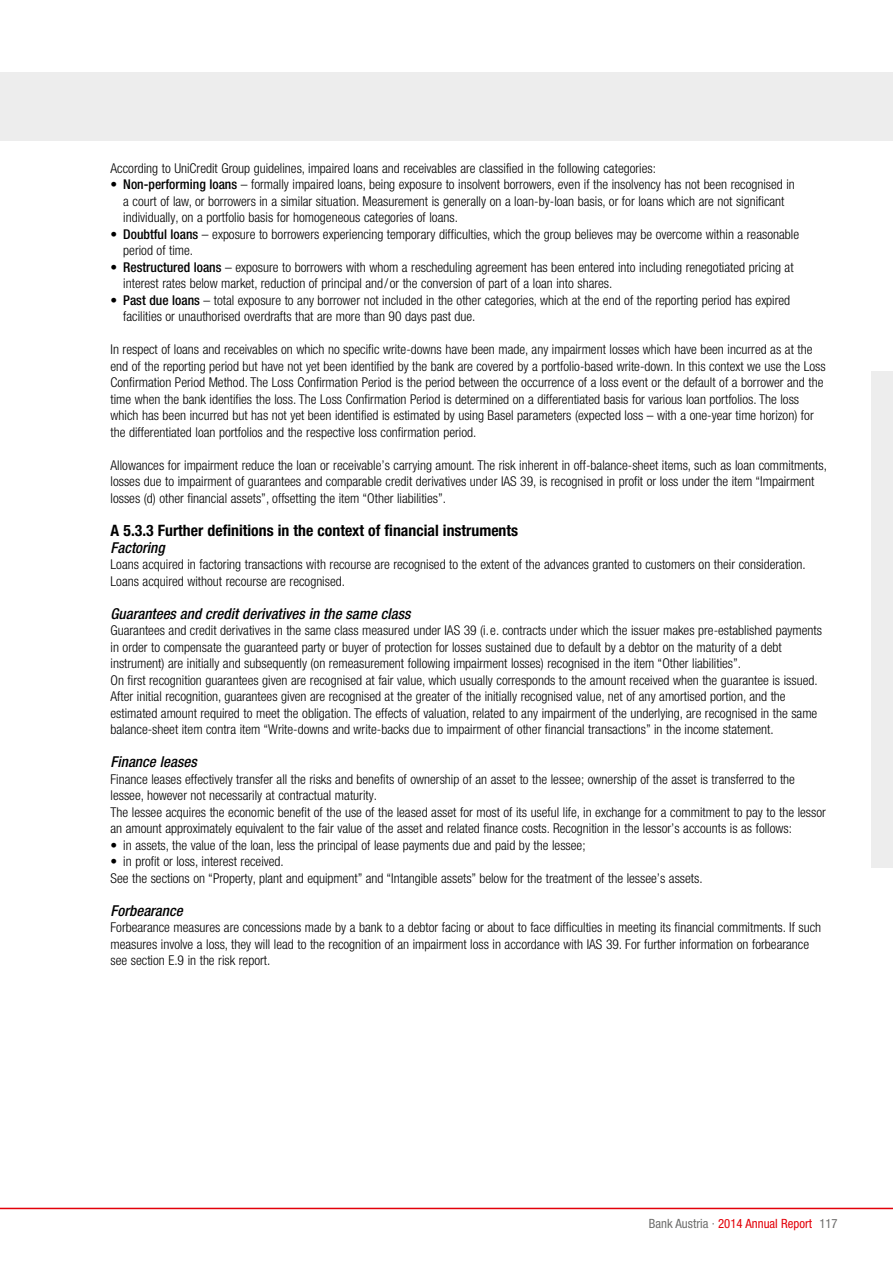
<style>
.page{position:relative;width:893px;height:1263px;background:#fff}
.page>*{position:absolute;margin:0;border:0;box-sizing:border-box;transform-origin:0 0}
.t1{font:700 condensed 15.75px "Helvetica Neue LT Pro";color:#000}
.t2{font:italic 500 condensed 15px "Helvetica Neue LT Pro";color:#000}
.t3{font:300 condensed 13.5px/16.5px "Helvetica Neue LT Pro";color:#000}
.t4{font:condensed 12.75px "Helvetica Neue LT Pro";color:#e30009}
.s1{font-weight:500}
.s2{color:#6d6d6c}
</style>
<div class="page">
<div style="left:0;top:72px;width:893px;height:68px;background:#ededed"></div>
<hr style="left:0;top:1208px;width:893px;height:1px;background:#e30009">
<div style="left:872px;top:372px;width:21px;height:496px;background:#ededed"></div>
<p class="t3" style="left:111px;top:160px;width:547px">According to UniCredit Group guidelines, impaired loans and receivables are classified in the following categories:</p>
<p class="t3" style="left:123px;top:176px;width:673px;text-indent:-13px">• <span class="s1">Non-performing loans</span> – formally impaired loans, being exposure to insolvent borrowers, even if the insolvency has not been recognised in a court of law, or borrowers in a similar situation. Measurement is generally on a loan-by-loan basis, or for loans which are not significant individually, on a portfolio basis for homogeneous categories of loans.</p>
<p class="t3" style="left:123px;top:226px;width:677px;text-indent:-13px">• <span class="s1">Doubtful loans</span> – exposure to borrowers experiencing temporary difficulties, which the group believes may be overcome within a reasonable period of time.</p>
<p class="t3" style="left:123px;top:259px;width:672px;text-indent:-13px">• <span class="s1">Restructured loans</span> – exposure to borrowers with whom a rescheduling agreement has been entered into including renegotiated pricing at interest rates below market, reduction of principal and/or the conversion of part of a loan into shares.</p>
<p class="t3" style="left:123px;top:292px;width:668px;text-indent:-13px">• <span class="s1">Past due loans</span> – total exposure to any borrower not included in the other categories, which at the end of the reporting period has expired facilities or unauthorised overdrafts that are more than 90 days past due.</p>
<p class="t3" style="left:111px;top:341px;width:717px">In respect of loans and receivables on which no specific write-downs have been made, any impairment losses which have been incurred as at the end of the reporting period but have not yet been identified by the bank are covered by a portfolio-based write-down. In this context we use the Loss Confirmation Period Method. The Loss Confirmation Period is the period between the occurrence of a loss event or the default of a borrower and the time when the bank identifies the loss. The Loss Confirmation Period is determined on a differentiated basis for various loan portfolios. The loss which has been incurred but has not yet been identified is estimated by using Basel parameters (expected loss – with a one-year time horizon) for the differentiated loan portfolios and the respective loss confirmation period.</p>
<p class="t3" style="left:111px;top:457px;width:718px">Allowances for impairment reduce the loan or receivable’s carrying amount. The risk inherent in off-balance-sheet items, such as loan commitments, losses due to impairment of guarantees and comparable credit derivatives under IAS 39, is recognised in profit or loss under the item “Impairment losses (d) other financial assets”, offsetting the item “Other liabilities”.</p>
<p class="t1" style="left:111px;top:521px;width:409px">A 5.3.3 Further definitions in the context of financial instruments</p>
<p class="t2" style="left:111px;top:538px;width:56px">Factoring</p>
<p class="t3" style="left:111px;top:556px;width:697px">Loans acquired in factoring transactions with recourse are recognised to the extent of the advances granted to customers on their consideration.<br>Loans acquired without recourse are recognised.</p>
<p class="t2" style="left:111px;top:604px;width:302px">Guarantees and credit derivatives in the same class</p>
<p class="t3" style="left:111px;top:622px;width:713px">Guarantees and credit derivatives in the same class measured under IAS 39 (i.e. contracts under which the issuer makes pre-established payments in order to compensate the guaranteed party or buyer of protection for losses sustained due to default by a debtor on the maturity of a debt instrument) are initially and subsequently (on remeasurement following impairment losses) recognised in the item “Other liabilities”.<br>On first recognition guarantees given are recognised at fair value, which usually corresponds to the amount received when the guarantee is issued.<br>After initial recognition, guarantees given are recognised at the greater of the initially recognised value, net of any amortised portion, and the estimated amount required to meet the obligation. The effects of valuation, related to any impairment of the underlying, are recognised in the same balance-sheet item contra item “Write-downs and write-backs due to impairment of other financial transactions” in the income statement.</p>
<p class="t2" style="left:111px;top:753px;width:88px">Finance leases</p>
<p class="t3" style="left:111px;top:770px;width:717px">Finance leases effectively transfer all the risks and benefits of ownership of an asset to the lessee; ownership of the asset is transferred to the lessee, however not necessarily at contractual maturity.<br>The lessee acquires the economic benefit of the use of the leased asset for most of its useful life, in exchange for a commitment to pay to the lessor an amount approximately equivalent to the fair value of the asset and related finance costs. Recognition in the lessor’s accounts is as follows:</p>
<p class="t3" style="left:111px;top:836px;width:477px">• in assets, the value of the loan, less the principal of lease payments due and paid by the lessee;</p>
<p class="t3" style="left:111px;top:853px;width:594px">• in profit or loss, interest received.<br>See the sections on “Property, plant and equipment” and “Intangible assets” below for the treatment of the lessee’s assets.</p>
<p class="t2" style="left:111px;top:901px;width:74px">Forbearance</p>
<p class="t3" style="left:111px;top:919px;width:712px">Forbearance measures are concessions made by a bank to a debtor facing or about to face difficulties in meeting its financial commitments. If such measures involve a loss, they will lead to the recognition of an impairment loss in accordance with IAS 39. For further information on forbearance see section E.9 in the risk report.</p>
<p class="t4" style="left:649px;top:1216px;width:190px"><span class="s2">Bank Austria ·</span> 2014 Annual Report <span class="s2">117</span></p>
</div>
